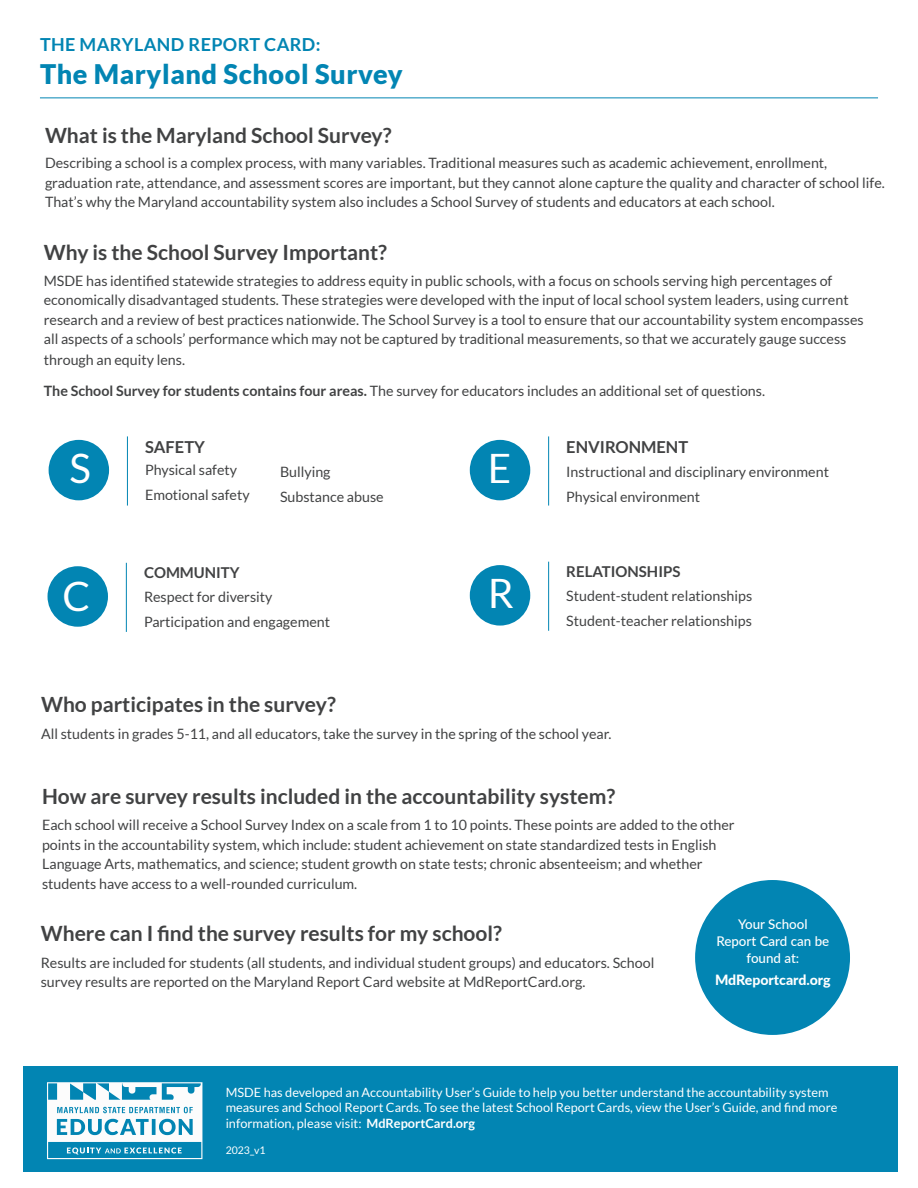
<style>
.page{position:relative;width:918px;height:1188px;background:#fff}
.page>*{position:absolute;margin:0;border:0;box-sizing:border-box;transform-origin:0 0}
.t1{font:40.5px "Lato";color:#fff}
.t2{font:900 27px "Lato";letter-spacing:.02em;color:#0285b3}
.Main_Content_-_Page{font:700 21px "Lato";color:#414243}
.t3{font:700 18px "Lato";letter-spacing:.02em;color:#0285b3}
.Main_Content_-_Page-2{font:700 16.5px "Lato";color:#414243}
.Main_Content_-_Page-3{font:700 15px "Lato";color:#414243}
.Main_Content_-_Page-4{font:14.25px/19.5px "Lato";color:#414243}
.t4{font:800 14.1px "Lato";color:#fff}
.t5{font:500 13.35px/17.1px "Lato";color:#fff;text-align:center}
.Main_Content_-_Page-5{font:12.75px/15.8px "Lato";color:#fff}
.Main_Content_-_Page-6{font:10.5px "Lato";color:#fff}
.s1{font-weight:700}
</style>
<div class="page">
<div style="left:23px;top:1066px;width:874px;height:106px;background:#0285b3"></div>
<hr style="left:40px;top:98px;width:838px;height:1px;background:#0285b3">
<div style="left:695px;top:880px;width:155px;height:155px;background:#0285b3;border-radius:50%"></div>
<div style="left:49px;top:440px;width:60px;height:60px;background:#0285b3;border-radius:50%"></div>
<div style="left:470px;top:440px;width:60px;height:60px;background:#0285b3;border-radius:50%"></div>
<div style="left:470px;top:565px;width:60px;height:61px;background:#0285b3;border-radius:50%"></div>
<div style="left:48px;top:566px;width:60px;height:61px;background:#0285b3;border-radius:50%"></div>
<hr style="left:127px;top:436px;width:1px;height:70px;background:#0285b3">
<hr style="left:548px;top:436px;width:1px;height:70px;background:#0285b3">
<hr style="left:548px;top:562px;width:1px;height:69px;background:#0285b3">
<hr style="left:126px;top:563px;width:1px;height:69px;background:#0285b3">
<svg style="left:47px;top:1082px;width:155px;height:77px"></svg>
<p class="t3" style="left:40px;top:35px;width:282px">THE MARYLAND REPORT CARD:</p>
<p class="t2" style="left:40px;top:59px;width:364px">The Maryland School Survey</p>
<p class="Main_Content_-_Page" style="left:45px;top:123px;width:348px">What is the Maryland School Survey?</p>
<p class="Main_Content_-_Page-4" style="left:45px;top:153px;width:841px">Describing a school is a complex process, with many variables. Traditional measures such as academic achievement, enrollment, graduation rate, attendance, and assessment scores are important, but they cannot alone capture the quality and character of school life.<br>That’s why the Maryland accountability system also includes a School Survey of students and educators at each school.</p>
<p class="Main_Content_-_Page" style="left:44px;top:241px;width:345px">Why is the School Survey Important?</p>
<p class="Main_Content_-_Page-4" style="left:44px;top:271px;width:821px">MSDE has identified statewide strategies to address equity in public schools, with a focus on schools serving high percentages of economically disadvantaged students. These strategies were developed with the input of local school system leaders, using current research and a review of best practices nationwide. The School Survey is a tool to ensure that our accountability system encompasses all aspects of a schools’ performance which may not be captured by traditional measurements, so that we accurately gauge success</p>
<p class="Main_Content_-_Page-4" style="left:44px;top:350px;width:143px">through an equity lens.</p>
<p class="Main_Content_-_Page-4" style="left:44px;top:381px;width:723px"><span class="s1">The School Survey for students contains four areas.</span> The survey for educators includes an additional set of questions.</p>
<p class="t1" style="left:70px;top:446px;width:23px">S</p>
<p class="t1" style="left:62px;top:574px;width:29px">C</p>
<p class="Main_Content_-_Page-2" style="left:145px;top:438px;width:61px">SAFETY</p>
<p class="Main_Content_-_Page-4" style="left:145px;top:460px;width:94px">Physical safety</p>
<p class="Main_Content_-_Page-4" style="left:145px;top:485px;width:106px">Emotional safety</p>
<p class="Main_Content_-_Page-4" style="left:280px;top:462px;width:52px">Bullying</p>
<p class="Main_Content_-_Page-4" style="left:280px;top:487px;width:105px">Substance abuse</p>
<p class="Main_Content_-_Page-3" style="left:144px;top:564px;width:97px">COMMUNITY</p>
<p class="Main_Content_-_Page-4" style="left:144px;top:587px;width:130px">Respect for diversity</p>
<p class="Main_Content_-_Page-4" style="left:144px;top:612px;width:188px">Participation and engagement</p>
<p class="t1" style="left:488px;top:446px;width:25px">E</p>
<p class="t1" style="left:488px;top:571px;width:28px">R</p>
<p class="Main_Content_-_Page-2" style="left:566px;top:438px;width:123px">ENVIRONMENT</p>
<p class="Main_Content_-_Page-4" style="left:566px;top:462px;width:264px">Instructional and disciplinary environment</p>
<p class="Main_Content_-_Page-4" style="left:566px;top:487px;width:135px">Physical environment</p>
<p class="Main_Content_-_Page-3" style="left:566px;top:563px;width:116px">RELATIONSHIPS</p>
<p class="Main_Content_-_Page-4" style="left:566px;top:586px;width:187px">Student-student relationships</p>
<p class="Main_Content_-_Page-4" style="left:566px;top:611px;width:187px">Student-teacher relationships</p>
<p class="Main_Content_-_Page" style="left:41px;top:693px;width:296px">Who participates in the survey?</p>
<p class="Main_Content_-_Page-4" style="left:41px;top:724px;width:572px">All students in grades 5-11, and all educators, take the survey in the spring of the school year.</p>
<p class="Main_Content_-_Page" style="left:42px;top:785px;width:575px">How are survey results included in the accountability system?</p>
<p class="Main_Content_-_Page-4" style="left:42px;top:815px;width:694px">Each school will receive a School Survey Index on a scale from 1 to 10 points. These points are added to the other points in the accountability system, which include: student achievement on state standardized tests in English Language Arts, mathematics, and science; student growth on state tests; chronic absenteeism; and whether students have access to a well-rounded curriculum.</p>
<p class="Main_Content_-_Page" style="left:41px;top:922px;width:463px">Where can I find the survey results for my school?</p>
<p class="Main_Content_-_Page-4" style="left:41px;top:953px;width:615px">Results are included for students (all students, and individual student groups) and educators. School survey results are reported on the Maryland Report Card website at MdReportCard.org.</p>
<p class="t5" style="left:716px;top:915px;width:114px">Your School<br>Report Card can be found at:</p>
<p class="t4" style="left:715px;top:970px;width:117px">MdReportcard.org</p>
<p class="Main_Content_-_Page-5" style="left:226px;top:1084px;width:613px">MSDE has developed an Accountability User’s Guide to help you better understand the accountability system measures and School Report Cards. To see the latest School Report Cards, view the User’s Guide, and find more information, please visit: <span class="s1">MdReportCard.org</span></p>
<p class="Main_Content_-_Page-6" style="left:226px;top:1145px;width:41px">2023_v1</p>
</div>
